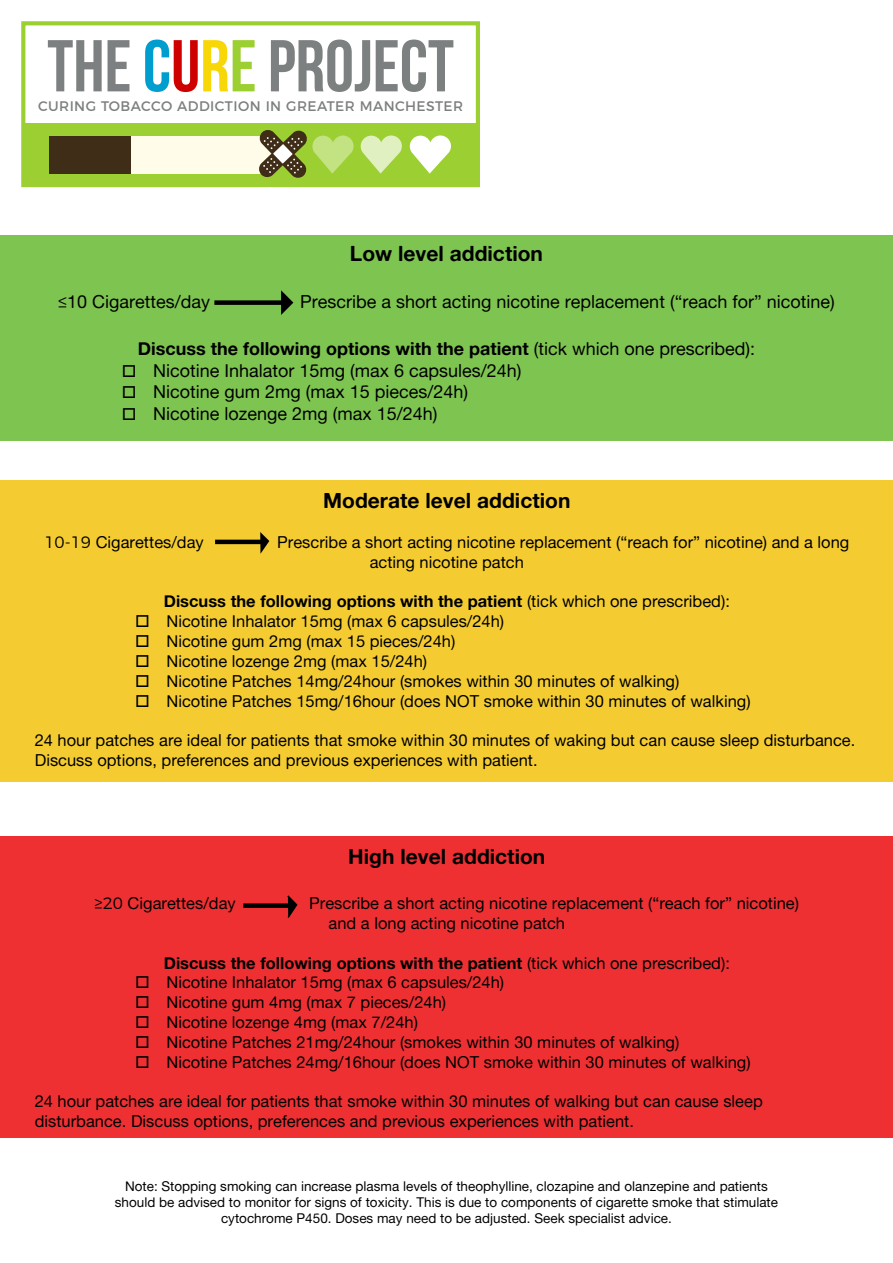
<style>
.page{position:relative;width:893px;height:1263px;background:#fff}
.page>*{position:absolute;margin:0;border:0;box-sizing:border-box;transform-origin:0 0}
.t1{font:73.2px "Bebas Neue";color:#7d8080}
.t2{font:21px "Alte Haas Grotesk Bold";color:#000}
.t3{font:18px "Alte Haas Grotesk";color:#000}
.t4{font:18px "Alte Haas Grotesk Bold";color:#000}
.t5{font:16.5px/19.8px "Alte Haas Grotesk";color:#000}
.t6{font:16.5px "Alte Haas Grotesk Bold";color:#000}
.t7{font:13.95px "Montserrat";letter-spacing:.03em;color:#7d8080}
.t8{font:13.5px/16.2px "Alte Haas Grotesk";color:#000;text-align:center}
.s1{color:#009ece}
.s2{color:#ce0000}
.s3{color:#f7d708}
.s4{color:#9ccf31}
.s5{font-family:"Montserrat";font-weight:300}
.s6{font-family:"Alte Haas Grotesk"}
</style>
<div class="page">
<div style="left:0;top:481px;width:893px;height:301px;background:#f4cc31"></div>
<hr style="left:215px;top:540px;width:48px;height:4px;background:#000">
<svg style="left:260px;top:532px;width:9px;height:22px"></svg>
<div style="left:0;top:836px;width:893px;height:302px;background:#ee3033"></div>
<div style="left:243px;top:903px;width:48px;height:5px;background:#000"></div>
<svg style="left:286px;top:895px;width:12px;height:23px"></svg>
<div style="left:0;top:235px;width:893px;height:206px;background:#7ec451"></div>
<div style="left:214px;top:300px;width:70px;height:5px;background:#000"></div>
<svg style="left:281px;top:290px;width:12px;height:25px"></svg>
<div style="left:23px;top:123px;width:456px;height:62px;background:#9ccf31"></div>
<div style="left:21px;top:21px;width:459px;height:166px;border:4px solid #9ccf31"></div>
<div style="left:49px;top:136px;width:82px;height:37px;background:#402d17"></div>
<div style="left:131px;top:136px;width:141px;height:37px;background:#fffde9"></div>
<svg style="left:258px;top:130px;width:96px;height:48px"></svg>
<svg style="left:361px;top:135px;width:41px;height:39px"></svg>
<svg style="left:410px;top:135px;width:41px;height:39px"></svg>
<p class="t1" style="left:47px;top:26px;width:408px">THE <span class="s1">C</span><span class="s2">U</span><span class="s3">R</span><span class="s4">E</span>PROJECT</p>
<p class="t7" style="left:38px;top:95px;width:426px">CURING TOBACCO ADDICTION IN GREATER MANCHESTER</p>
<p class="t2" style="left:350px;top:241px;width:195px">Low level addiction</p>
<p class="t3" style="left:58px;top:291px;width:153px"><span class="s5">≤</span>10 Cigarettes/day</p>
<p class="t3" style="left:300px;top:291px;width:536px">Prescribe a short acting nicotine replacement (“reach for” nicotine)</p>
<p class="t4" style="left:138px;top:337px;width:619px">Discuss the following options with the patient <span class="s6">(tick which one prescribed):</span></p>
<p class="t3" style="left:122px;top:359px;width:401px">□ Nicotine Inhalator 15mg (max 6 capsules/24h)</p>
<p class="t3" style="left:122px;top:381px;width:348px">□ Nicotine gum 2mg (max 15 pieces/24h)</p>
<p class="t3" style="left:122px;top:403px;width:317px">□ Nicotine lozenge 2mg (max 15/24h)</p>
<p class="t2" style="left:323px;top:488px;width:249px">Moderate level addiction</p>
<p class="t5" style="left:44px;top:532px;width:161px"><span class="s5">10-19</span> Cigarettes/day</p>
<p class="t5" style="left:370px;top:532px;width:481px;text-indent:-92px">Prescribe a short acting nicotine replacement (“reach for” nicotine) and a long acting nicotine patch</p>
<p class="t6" style="left:164px;top:591px;width:568px">Discuss the following options with the patient <span class="s6">(tick which one prescribed):</span></p>
<p class="t5" style="left:135px;top:611px;width:370px">□ Nicotine Inhalator 15mg (max 6 capsules/24h)</p>
<p class="t5" style="left:135px;top:631px;width:322px">□ Nicotine gum 2mg (max 15 pieces/24h)</p>
<p class="t5" style="left:135px;top:651px;width:293px">□ Nicotine lozenge 2mg (max 15/24h)</p>
<p class="t5" style="left:135px;top:671px;width:546px">□ Nicotine Patches 14mg/24hour (smokes within 30 minutes of walking)</p>
<p class="t5" style="left:135px;top:690px;width:617px">□ Nicotine Patches 15mg/16hour (does NOT smoke within 30 minutes of walking)</p>
<p class="t5" style="left:35px;top:730px;width:822px">24 hour patches are ideal for patients that smoke within 30 minutes of waking but can cause sleep disturbance.<br>Discuss options, preferences and previous experiences with patient.</p>
<p class="t2" style="left:348px;top:844px;width:199px">High level addiction</p>
<p class="t5" style="left:95px;top:893px;width:143px"><span class="s5">≥20</span> Cigarettes/day</p>
<p class="t5" style="left:309px;top:893px;width:491px">Prescribe a short acting nicotine replacement (“reach for” nicotine)</p>
<p class="t5" style="left:329px;top:913px;width:238px">and a long acting nicotine patch</p>
<p class="t6" style="left:164px;top:952px;width:568px">Discuss the following options with the patient <span class="s6">(tick which one prescribed):</span></p>
<p class="t5" style="left:135px;top:972px;width:370px">□ Nicotine Inhalator 15mg (max 6 capsules/24h)</p>
<p class="t5" style="left:135px;top:992px;width:312px">□ Nicotine gum 4mg (max 7 pieces/24h)</p>
<p class="t5" style="left:135px;top:1012px;width:284px">□ Nicotine lozenge 4mg (max 7/24h)</p>
<p class="t5" style="left:135px;top:1032px;width:546px">□ Nicotine Patches 21mg/24hour (smokes within 30 minutes of walking)</p>
<p class="t5" style="left:135px;top:1052px;width:617px">□ Nicotine Patches 24mg/16hour (does NOT smoke within 30 minutes of walking)</p>
<p class="t5" style="left:35px;top:1091px;width:730px">24 hour patches are ideal for patients that smoke within 30 minutes of walking but can cause sleep</p>
<p class="t5" style="left:35px;top:1111px;width:601px">disturbance. Discuss options, preferences and previous experiences with patient.</p>
<p class="t8" style="left:115px;top:1177px;width:665px">Note: Stopping smoking can increase plasma levels of theophylline, clozapine and olanzepine and patients should be advised to monitor for signs of toxicity. This is due to components of cigarette smoke that stimulate cytochrome P450. Doses may need to be adjusted. Seek specialist advice.</p>
</div>
